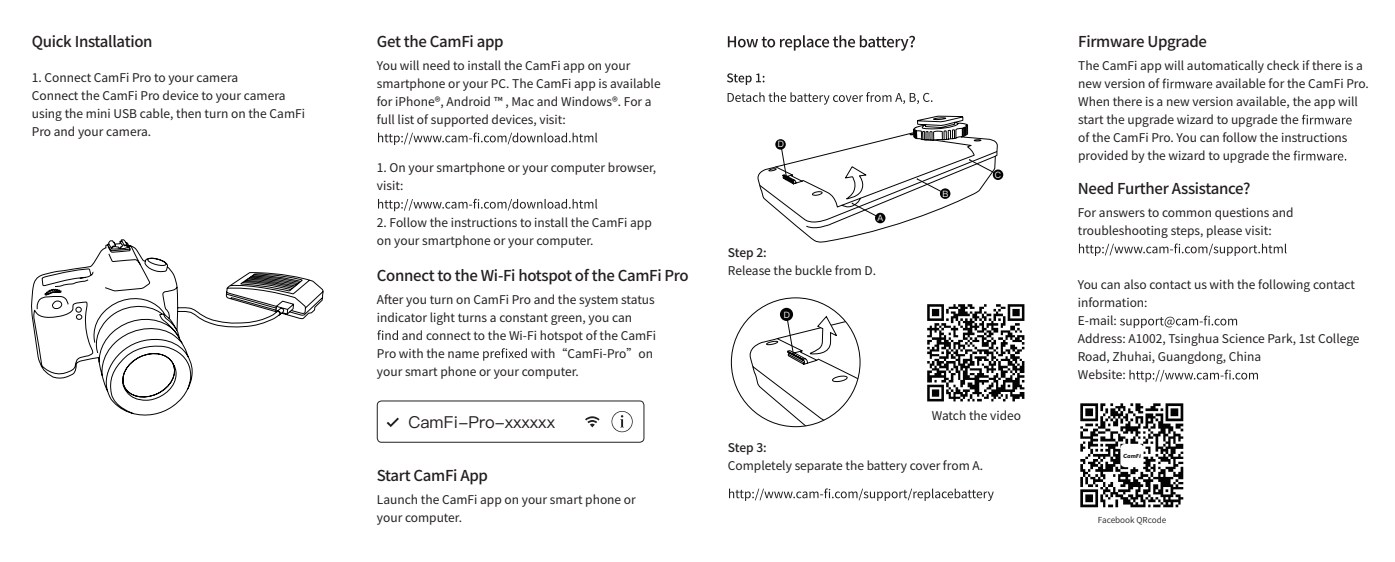
<style>
.page{position:relative;width:1395px;height:562px;background:#fff}
.page>*{position:absolute;margin:0;border:0;box-sizing:border-box;transform-origin:0 0}
.t1{font:16.5px "Ping Fang SC";color:#231f20}
.t2{font:500 15px "Source Han Sans CN";letter-spacing:-.02em;color:#231f20}
.t3{font:12px/18px "Source Han Sans CN";color:#231f20}
.t4{font:500 12px "Source Han Sans CN";letter-spacing:-.015em;color:#231f20}
.t5{font:8.7px "Ping Fang SC";color:#fff}
.t6{font:8.25px "Source Han Sans CN";color:#231f20}
.t7{font:italic 700 6px "Gill Sans";color:#231f20}
</style>
<div class="page">
<svg style="left:728px;top:35px;width:187px;height:16px"></svg>
<svg style="left:378px;top:132px;width:219px;height:13px"></svg>
<svg style="left:727px;top:73px;width:37px;height:12px"></svg>
<svg style="left:1162px;top:78px;width:50px;height:10px"></svg>
<svg style="left:1302px;top:114px;width:49px;height:10px"></svg>
<svg style="left:1293px;top:150px;width:53px;height:10px"></svg>
<svg style="left:1079px;top:243px;width:207px;height:13px"></svg>
<svg style="left:1120px;top:315px;width:117px;height:13px"></svg>
<svg style="left:1129px;top:369px;width:129px;height:13px"></svg>
<svg style="left:378px;top:199px;width:219px;height:12px"></svg>
<svg style="left:377px;top:330px;width:21px;height:10px"></svg>
<svg style="left:483px;top:348px;width:44px;height:12px"></svg>
<div style="left:377px;top:400px;width:267px;height:42px;border:1px solid #231f20;border-radius:4px"></div>
<svg style="left:387px;top:417px;width:12px;height:10px"></svg>
<svg style="left:611px;top:411px;width:22px;height:21px"></svg>
<svg style="left:585px;top:416px;width:14px;height:11px"></svg>
<svg style="left:31px;top:239px;width:293px;height:177px"></svg>
<img style="left:1080px;top:403px;width:104px;height:105px">
<div style="left:1123px;top:446px;width:19px;height:19px;background:#fff"></div>
<svg style="left:747px;top:297px;width:113px;height:129px"></svg>
<img style="left:927px;top:304px;width:98px;height:98px">
<div style="left:993px;top:169px;width:10px;height:11px;background:#030303;border-radius:50%"></div>
<svg style="left:727px;top:92px;width:270px;height:151px"></svg>
<svg style="left:729px;top:488px;width:265px;height:12px"></svg>
<p class="t2" style="left:32px;top:33px;width:122px">Quick Installation</p>
<p class="t3" style="left:32px;top:69px;width:275px">1. Connect CamFi Pro to your camera<br>Connect the CamFi Pro device to your camera using the mini USB cable, then turn on the CamFi Pro and your camera.</p>
<p class="t2" style="left:377px;top:33px;width:128px">Get the CamFi app</p>
<p class="t3" style="left:377px;top:57px;width:285px">You will need to install the CamFi app on your smartphone or your PC. The CamFi app is available for iPhone®, Android ™ , Mac and Windows®. For a full list of supported devices, visit:</p>
<p class="t3" style="left:377px;top:159px;width:281px">1. On your smartphone or your computer browser, visit:</p>
<p class="t3" style="left:377px;top:213px;width:276px">2. Follow the instructions to install the CamFi app on your smartphone or your computer.</p>
<p class="t2" style="left:377px;top:267px;width:313px">Connect to the Wi-Fi hotspot of the CamFi Pro</p>
<p class="t3" style="left:377px;top:290px;width:279px">After you turn on CamFi Pro and the system status indicator light turns a constant green, you can</p>
<p class="t3" style="left:377px;top:326px;width:281px;text-indent:25px">and connect to the Wi-Fi hotspot of the CamFi<br>Pro with the name</p>
<p class="t3" style="left:377px;top:344px;width:278px;text-indent:154px">with“CamFi-Pro”on your smart phone or your computer.</p>
<h1 class="t1" style="left:408px;top:411px;width:148px">CamFi-Pro-xxxxxx</h1>
<p class="t2" style="left:377px;top:467px;width:113px">Start CamFi App</p>
<p class="t3" style="left:377px;top:490px;width:260px">Launch the CamFi app on your smart phone or your computer.</p>
<p class="t5" style="left:777px;top:139px;width:8px">D</p>
<p class="t5" style="left:877px;top:212px;width:7px">A</p>
<p class="t4" style="left:728px;top:245px;width:40px">Step 2:</p>
<p class="t3" style="left:728px;top:261px;width:150px">Release the buckle from D.</p>
<p class="t5" style="left:783px;top:309px;width:8px">D</p>
<p class="t5" style="left:942px;top:188px;width:7px">B</p>
<p class="t5" style="left:995px;top:169px;width:8px">C</p>
<p class="t3" style="left:931px;top:407px;width:91px">Watch the video</p>
<p class="t4" style="left:728px;top:441px;width:40px">Step 3:</p>
<p class="t3" style="left:728px;top:457px;width:257px">Completely separate the battery cover from A.</p>
<p class="t2" style="left:1078px;top:33px;width:130px">Firmware Upgrade</p>
<p class="t3" style="left:1078px;top:57px;width:286px">The CamFi app will automatically check if there is a new version of</p>
<p class="t3" style="left:1078px;top:75px;width:292px;text-indent:137px">available for the CamFi Pro.<br>When there is a new version available, the app will start the upgrade wizard to upgrade the<br>of the CamFi Pro. You can follow the instructions provided by the wizard to upgrade the</p>
<p class="t2" style="left:1078px;top:180px;width:174px">Need Further Assistance?</p>
<p class="t3" style="left:1078px;top:204px;width:217px">For answers to common questions and troubleshooting steps, please visit:</p>
<p class="t3" style="left:1078px;top:276px;width:283px">You can also contact us with the following contact information:<br>E-mail:<br>Address: A1002, Tsinghua Science Park, 1st College<br>Road, Zhuhai, Guangdong, China<br>Website:</p>
<p class="t7" style="left:1123px;top:452px;width:19px">CamFi</p>
<p class="t6" style="left:1098px;top:514px;width:70px">Facebook QRcode</p>
</div>
